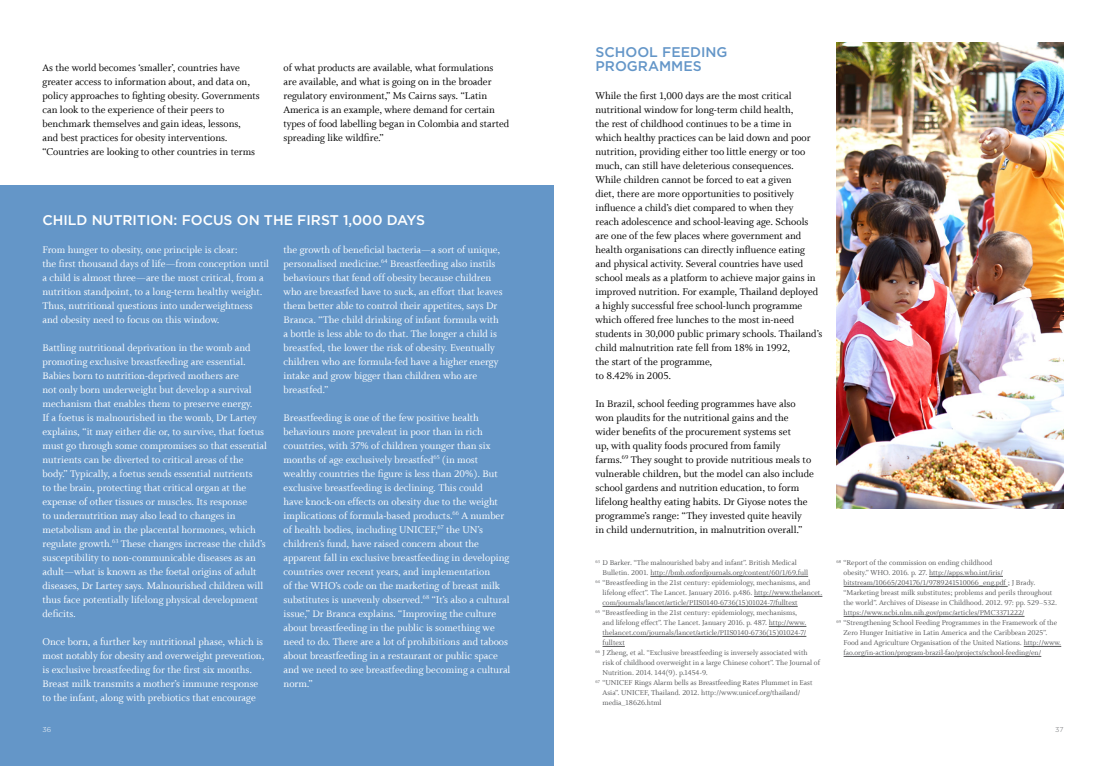
<style>
.page{position:relative;width:1106px;height:766px;background:#fff}
.page>*{position:absolute;margin:0;border:0;box-sizing:border-box;transform-origin:0 0}
.t1{font:500 14px "Gotham";color:#fff}
.t2{font:500 14px/14px "Gotham";color:#6496c8}
.t3{font:11px/14px "Whitman Roman LF";color:#fff}
.t4{font:11px/14px "Whitman Roman LF";color:#000}
.t5{font:8px "Whitman Roman LF";color:#58595b}
.t6{font:300 7px "Gotham";color:#6d6e71}
.t7{font:300 7px "Gotham";color:#fff}
</style>
<div class="page">
<hr style="left:650px;top:576px;width:158px;height:1px;background:#58595b">
<hr style="left:754px;top:596px;width:68px;height:1px;background:#58595b">
<hr style="left:602px;top:606px;width:195px;height:1px;background:#58595b">
<hr style="left:769px;top:626px;width:37px;height:1px;background:#58595b">
<hr style="left:602px;top:636px;width:204px;height:1px;background:#58595b">
<svg style="left:602px;top:646px;width:23px;height:1px"></svg>
<hr style="left:929px;top:576px;width:74px;height:1px;background:#58595b">
<hr style="left:843px;top:586px;width:164px;height:1px;background:#58595b">
<hr style="left:843px;top:616px;width:181px;height:1px;background:#58595b">
<hr style="left:1023px;top:646px;width:38px;height:1px;background:#58595b">
<hr style="left:843px;top:656px;width:198px;height:1px;background:#58595b">
<img style="left:836px;top:43px;width:227px;height:465px">
<div style="left:0;top:186px;width:553px;height:579px;background:#6496c8"></div>
<p class="t4" style="left:43px;top:60px;width:219px">As the world becomes ‘smaller’, countries have greater access to information about, and data on, policy approaches to fighting obesity. Governments can look to the experience of their peers to benchmark themselves and gain ideas, lessons,<br>and best practices for obesity interventions. “Countries are looking to other countries in terms</p>
<p class="t4" style="left:283px;top:60px;width:227px">of what products are available, what formulations are available, and what is going on in the broader regulatory environment,” Ms Cairns says. “Latin America is an example, where demand for certain types of food labelling began in Colombia and started spreading like wildfire.”</p>
<p class="t1" style="left:43px;top:212px;width:384px">CHILD NUTRITION: FOCUS ON THE FIRST 1,000 DAYS</p>
<p class="t3" style="left:43px;top:242px;width:228px">From hunger to obesity, one principle is clear:<br>the first thousand days of life—from conception until a child is almost three—are the most critical, from a nutrition standpoint, to a long-term healthy weight.<br>Thus, nutritional questions into underweightness and obesity need to focus on this window.</p>
<p class="t3" style="left:43px;top:340px;width:226px">Battling nutritional deprivation in the womb and promoting exclusive breastfeeding are essential.<br>Babies born to nutrition-deprived mothers are<br>not only born underweight but develop a survival mechanism that enables them to preserve energy.<br>If a foetus is malnourished in the womb, Dr Lartey explains, “it may either die or, to survive, that foetus must go through some compromises so that essential nutrients can be diverted to critical areas of the body.” Typically, a foetus sends essential nutrients<br>to the brain, protecting that critical organ at the expense of other tissues or muscles. Its response<br>to undernutrition may also lead to changes in metabolism and in the placental hormones, which regulate growth.<sup>63</sup> These changes increase the child’s susceptibility to non-communicable diseases as an adult—what is known as the foetal origins of adult diseases, Dr Lartey says. Malnourished children will thus face potentially lifelong physical development deficits.</p>
<p class="t3" style="left:43px;top:634px;width:223px">Once born, a further key nutritional phase, which is most notably for obesity and overweight prevention, is exclusive breastfeeding for the first six months.<br>Breast milk transmits a mother’s immune response to the infant, along with prebiotics that encourage</p>
<p class="t7" style="left:43px;top:725px;width:10px">36</p>
<p class="t3" style="left:283px;top:242px;width:220px">the growth of beneficial bacteria—a sort of unique, personalised medicine.<sup>64</sup> Breastfeeding also instils behaviours that fend off obesity because children who are breastfed have to suck, an effort that leaves them better able to control their appetites, says Dr Branca. “The child drinking of infant formula with a bottle is less able to do that. The longer a child is breastfed, the lower the risk of obesity. Eventually children who are formula-fed have a higher energy intake and grow bigger than children who are breastfed.”</p>
<p class="t3" style="left:283px;top:410px;width:228px">Breastfeeding is one of the few positive health behaviours more prevalent in poor than in rich countries, with 37% of children younger than six months of age exclusively breastfed<sup>65</sup> (in most wealthy countries the figure is less than 20%). But exclusive breastfeeding is declining. This could<br>have knock-on effects on obesity due to the weight implications of formula-based products.<sup>66</sup> A number of health bodies, including UNICEF,<sup>67</sup> the UN’s children’s fund, have raised concern about the apparent fall in exclusive breastfeeding in developing countries over recent years, and implementation<br>of the WHO’s code on the marketing of breast milk substitutes is unevenly observed.<sup>68</sup> “It’s also a cultural issue,” Dr Branca explains. “Improving the culture about breastfeeding in the public is something we need to do. There are a lot of prohibitions and taboos about breastfeeding in a restaurant or public space and we need to see breastfeeding becoming a cultural norm.”</p>
<p class="t2" style="left:595px;top:44px;width:133px">SCHOOL FEEDING<br>PROGRAMMES</p>
<p class="t4" style="left:595px;top:88px;width:228px">While the first 1,000 days are the most critical nutritional window for long-term child health,<br>the rest of childhood continues to be a time in<br>which healthy practices can be laid down and poor nutrition, providing either too little energy or too much, can still have deleterious consequences.<br>While children cannot be forced to eat a given<br>diet, there are more opportunities to positively influence a child’s diet compared to when they<br>reach adolescence and school-leaving age. Schools are one of the few places where government and health organisations can directly influence eating and physical activity. Several countries have used school meals as a platform to achieve major gains in improved nutrition. For example, Thailand deployed a highly successful free school-lunch programme which offered free lunches to the most in-need students in 30,000 public primary schools. Thailand’s child malnutrition rate fell from 18% in 1992,<br>the start of the programme,<br>to 8.42% in 2005.</p>
<p class="t4" style="left:595px;top:396px;width:220px">In Brazil, school feeding programmes have also won plaudits for the nutritional gains and the wider benefits of the procurement systems set<br>up, with quality foods procured from family farms.<sup>69</sup> They sought to provide nutritious meals to vulnerable children, but the model can also include school gardens and nutrition education, to form lifelong healthy eating habits. Dr Giyose notes the programme’s range: “They invested quite heavily<br>in child undernutrition, in malnutrition overall.”</p>
<p class="t5" style="left:595px;top:558px;width:203px"><sup>63</sup> D Barker. “The malnourished baby and infant”. British Medical</p>
<p class="t5" style="left:602px;top:568px;width:207px">Bulletin. 2001. http://bmb.oxfordjournals.org/content/60/1/69.full</p>
<p class="t5" style="left:595px;top:578px;width:216px"><sup>64</sup> “Breastfeeding in the 21st century: epidemiology, mechanisms, and</p>
<p class="t5" style="left:602px;top:588px;width:221px">lifelong effect”. The Lancet. January 2016. p.486. http://www.thelancet.</p>
<p class="t5" style="left:602px;top:598px;width:197px">com/journals/lancet/article/PIIS0140-6736(15)01024-7/fulltext</p>
<p class="t5" style="left:595px;top:608px;width:203px"><sup>65</sup> “Breastfeeding in the 21st century: epidemiology, mechanisms,</p>
<p class="t5" style="left:602px;top:618px;width:205px">and lifelong effect”. The Lancet. January 2016. p. 487. http://www.</p>
<p class="t5" style="left:602px;top:628px;width:205px">thelancet.com/journals/lancet/article/PIIS0140-6736(15)01024-7/</p>
<p class="t5" style="left:602px;top:638px;width:24px">fulltext</p>
<p class="t5" style="left:595px;top:648px;width:213px"><sup>66</sup> J Zheng, et al. “Exclusive breastfeeding is inversely associated with</p>
<p class="t5" style="left:602px;top:658px;width:219px">risk of childhood overweight in a large Chinese cohort”. The Journal of</p>
<p class="t5" style="left:602px;top:668px;width:107px">Nutrition. 2014. 144(9). p.1454-9.</p>
<p class="t5" style="left:595px;top:678px;width:218px"><sup>67</sup> “UNICEF Rings Alarm bells as Breastfeeding Rates Plummet in East</p>
<p class="t5" style="left:602px;top:688px;width:199px">Asia”. UNICEF, Thailand. 2012. http://www.unicef.org/thailand/</p>
<p class="t5" style="left:602px;top:698px;width:61px">media_18626.html</p>
<p class="t5" style="left:836px;top:558px;width:157px"><sup>68</sup> “Report of the commission on ending childhood</p>
<p class="t5" style="left:843px;top:568px;width:161px">obesity.” WHO. 2016. p. 27. http://apps.who.int/iris/</p>
<p class="t5" style="left:843px;top:578px;width:193px">bitstream/10665/204176/1/9789241510066_eng.pdf ; J Brady.</p>
<p class="t5" style="left:843px;top:588px;width:210px">“Marketing breast milk substitutes; problems and perils throughout</p>
<p class="t5" style="left:843px;top:598px;width:215px">the world”. Archives of Disease in Childhood. 2012. 97: pp. 529–532.</p>
<p class="t5" style="left:843px;top:608px;width:182px">https://www.ncbi.nlm.nih.gov/pmc/articles/PMC3371222/</p>
<p class="t5" style="left:836px;top:618px;width:222px"><sup>69</sup> “Strengthening School Feeding Programmes in the Framework of the</p>
<p class="t5" style="left:843px;top:628px;width:205px">Zero Hunger Initiative in Latin America and the Caribbean 2025”.</p>
<p class="t5" style="left:843px;top:638px;width:219px">Food and Agriculture Organisation of the United Nations. http://www.</p>
<p class="t5" style="left:843px;top:648px;width:199px">fao.org/in-action/program-brazil-fao/projects/school-feeding/en/</p>
<p class="t6" style="left:1055px;top:725px;width:10px">37</p>
</div>
